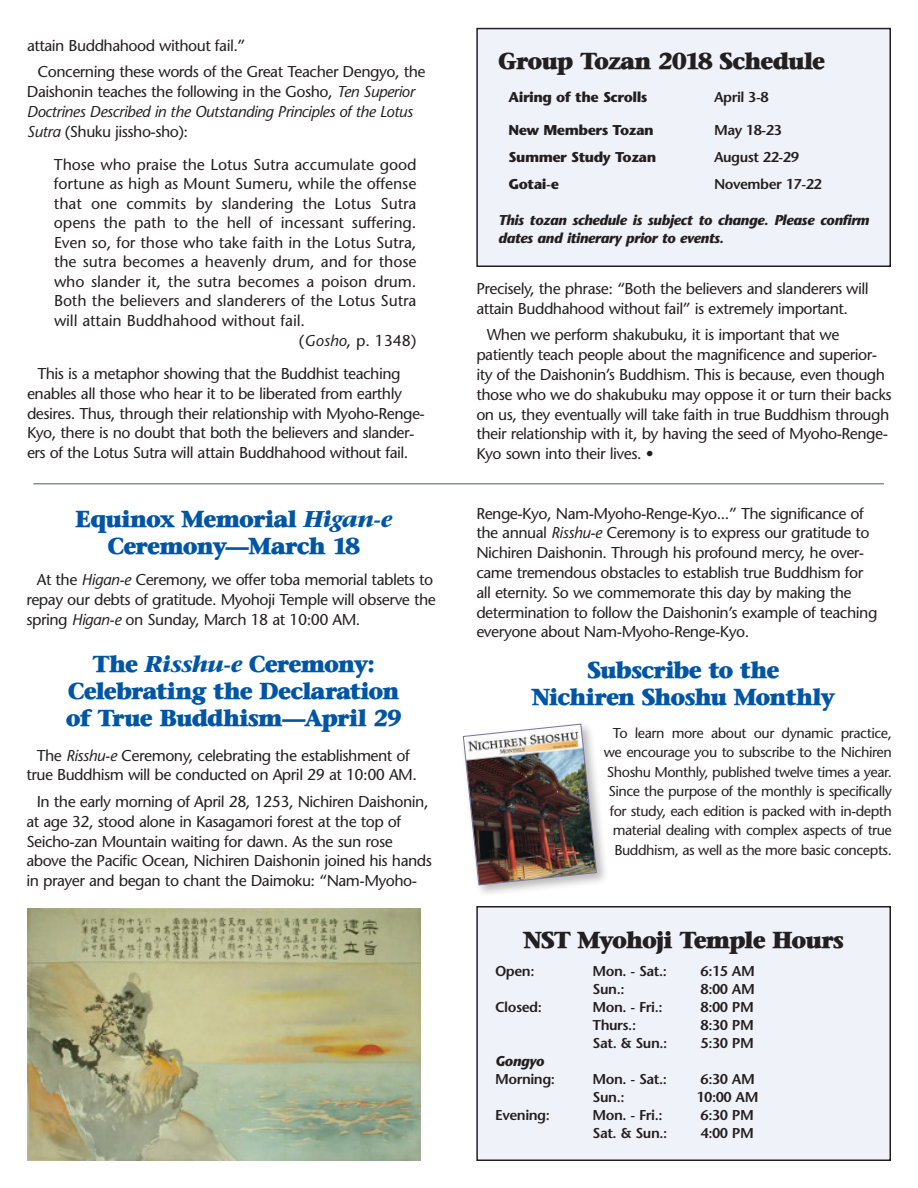
<style>
.page{position:relative;width:918px;height:1188px;background:#fff}
.page>*{position:absolute;margin:0;border:0;box-sizing:border-box;transform-origin:0 0}
.t1{font:800 22.8px/27px "Stone Serif";letter-spacing:-.025em;color:#0155a5;text-align:center}
.t2{font:800 22.8px "Stone Serif";letter-spacing:-.03em;color:#231f20}
.t3{font:15.6px/19.8px "Stone Sans";letter-spacing:-.025em;color:#231f20}
.t4{font:15.6px "Stone Sans";color:#231f20}
.t5{font:italic 15.6px/19.8px "Stone Sans";letter-spacing:-.025em;color:#231f20;text-align:justify}
.t6{font:14.25px/19.5px "Stone Sans";letter-spacing:-.025em;color:#231f20;text-align:right}
.t7{font:600 14.25px "Stone Sans";letter-spacing:-.025em;color:#231f20}
.t8{font:italic 700 14.25px/18px "Stone Sans";letter-spacing:-.025em;color:#231f20}
.t9{font:700 14.25px "Stone Sans";color:#231f20}
.s1{font-style:normal}
.s2{font-style:italic}
.s3{font-weight:700;font-style:italic}
</style>
<div class="page">
<div style="left:477px;top:907px;width:413px;height:253px;background:#eff2f9"></div>
<div style="left:476px;top:906px;width:415px;height:255px;border:2px solid #231f20"></div>
<div style="left:460px;top:721px;width:149px;height:177px;background:#231f20;opacity:.32"></div>
<img style="left:463px;top:723px;width:134px;height:163px">
<div style="left:477px;top:29px;width:413px;height:237px;background:#eff2f9"></div>
<div style="left:476px;top:28px;width:415px;height:239px;border:2px solid #231f20"></div>
<hr style="left:33px;top:483px;width:851px;height:1px;background:#8a9297">
<img style="left:27px;top:908px;width:393px;height:252px">
<p class="t3" style="left:37px;top:32px;width:390px;line-height:26.5px;text-indent:-10px">attain Buddhahood without fail.”<br>Concerning these words of the Great Teacher Dengyo, the</p>
<p class="t5" style="left:27px;top:81px;width:389px"><span class="s1">Daishonin teaches the following in the Gosho,</span> Ten Superior Doctrines Described in the Outstanding Principles of the Lotus Sutra <span class="s1">(Shuku jissho-sho):</span></p>
<p class="t4" style="left:54px;top:155px;width:364px">Those who praise the Lotus Sutra accumulate good</p>
<p class="t4" style="left:54px;top:174px;width:364px">fortune as high as Mount Sumeru, while the offense</p>
<p class="t4" style="left:54px;top:194px;width:364px">that one commits by slandering the Lotus Sutra</p>
<p class="t4" style="left:54px;top:213px;width:364px">opens the path to the hell of incessant suffering.</p>
<p class="t4" style="left:54px;top:233px;width:364px">Even so, for those who take faith in the Lotus Sutra,</p>
<p class="t4" style="left:54px;top:252px;width:364px">the sutra becomes a heavenly drum, and for those</p>
<p class="t3" style="left:54px;top:271px;width:364px">who slander it, the sutra becomes a poison drum.</p>
<p class="t4" style="left:54px;top:291px;width:364px">Both the believers and slanderers of the Lotus Sutra</p>
<p class="t4" style="left:54px;top:311px;width:253px">will attain Buddhahood without fail.</p>
<p class="t3" style="left:299px;top:330px;width:119px">(<span class="s2">Gosho</span>, p. 1348)</p>
<p class="t3" style="left:27px;top:364px;width:400px;text-indent:11px">This is a metaphor showing that the Buddhist teaching enables all those who hear it to be liberated from earthly desires. Thus, through their relationship with Myoho-Renge-Kyo, there is no doubt that both the believers and slander&shy;ers of the Lotus Sutra will attain Buddhahood without fail.</p>
<h1 class="t1" style="left:75px;top:505px;width:318px">Equinox Memorial <span class="s3">Higan-e<br></span>Ceremony—March 18</h1>
<p class="t3" style="left:26px;top:570px;width:411px;text-indent:11px">At the <span class="s2">Higan-e</span> Ceremony, we offer toba memorial tablets to repay our debts of gratitude. Myohoji Temple will observe the spring <span class="s2">Higan-e</span> on Sunday, March 18 at 10:00 AM.</p>
<h1 class="t1" style="left:66px;top:650px;width:338px">The <span class="s3">Risshu-e</span> Ceremony:<br>Celebrating the Declaration of True Buddhism—April 29</h1>
<p class="t3" style="left:26px;top:745px;width:392px;text-align:center">The <span class="s2">Risshu-e</span> Ceremony, celebrating the establishment of true Buddhism will be conducted on April 29 at 10:00 AM.</p>
<p class="t3" style="left:26px;top:791px;width:407px;text-indent:11px">In the early morning of April 28, 1253, Nichiren Daishonin, at age 32, stood alone in Kasagamori forest at the top of Seicho-zan Mountain waiting for dawn. As the sun rose above the Pacific Ocean, Nichiren Daishonin joined his hands in prayer and began to chant the Daimoku: “Nam-Myoho-</p>
<h1 class="t2" style="left:498px;top:46px;width:329px">Group Tozan 2018 Schedule</h1>
<p class="t9" style="left:509px;top:88px;width:141px">Airing of the Scrolls</p>
<p class="t7" style="left:714px;top:88px;width:56px">April 3-8</p>
<p class="t9" style="left:509px;top:121px;width:147px">New Members Tozan</p>
<p class="t7" style="left:714px;top:121px;width:70px">May 18-23</p>
<p class="t9" style="left:509px;top:148px;width:149px">Summer Study Tozan</p>
<p class="t7" style="left:714px;top:148px;width:87px">August 22-29</p>
<p class="t9" style="left:509px;top:175px;width:52px">Gotai-e</p>
<p class="t7" style="left:714px;top:175px;width:110px">November 17-22</p>
<p class="t8" style="left:498px;top:210px;width:373px">This tozan schedule is subject to change. Please confirm dates and itinerary prior to events.</p>
<p class="t3" style="left:476px;top:279px;width:394px">Precisely, the phrase: “Both the believers and slanderers will attain Buddhahood without fail” is extremely important.</p>
<p class="t3" style="left:476px;top:325px;width:417px;text-indent:11px">When we perform shakubuku, it is important that we patiently teach people about the magnificence and superior&shy;ity of the Daishonin’s Buddhism. This is because, even though those who we do shakubuku may oppose it or turn their backs on us, they eventually will take faith in true Buddhism through their relationship with it, by having the seed of Myoho-Renge-Kyo sown into their lives. •</p>
<p class="t3" style="left:476px;top:503px;width:403px">Renge-Kyo, Nam-Myoho-Renge-Kyo...” The significance of the annual <span class="s2">Risshu-e</span> Ceremony is to express our gratitude to Nichiren Daishonin. Through his profound mercy, he over&shy;came tremendous obstacles to establish true Buddhism for all eternity. So we commemorate this day by making the determination to follow the Daishonin’s example of teaching everyone about Nam-Myoho-Renge-Kyo.</p>
<h1 class="t1" style="left:532px;top:656px;width:304px">Subscribe to the<br>Nichiren Shoshu Monthly</h1>
<p class="t6" style="left:604px;top:723px;width:290px">To learn more about our dynamic practice, we encourage you to subscribe to the Nichiren Shoshu Monthly, published twelve times a year.<br>Since the purpose of the monthly is specifically for study, each edition is packed with in-depth material dealing with complex aspects of true Buddhism, as well as the more basic concepts.</p>
<h1 class="t2" style="left:524px;top:925px;width:322px">NST Myohoji Temple Hours</h1>
<p class="t7" style="left:495px;top:962px;width:41px">Open:</p>
<p class="t7" style="left:593px;top:962px;width:76px">Mon. - Sat.:</p>
<p class="t7" style="left:701px;top:962px;width:56px">6:15 AM</p>
<p class="t7" style="left:593px;top:980px;width:34px">Sun.:</p>
<p class="t7" style="left:701px;top:980px;width:56px">8:00 AM</p>
<p class="t7" style="left:495px;top:998px;width:49px">Closed:</p>
<p class="t7" style="left:593px;top:998px;width:72px">Mon. - Fri.:</p>
<p class="t7" style="left:701px;top:998px;width:55px">8:00 PM</p>
<p class="t7" style="left:593px;top:1016px;width:45px">Thurs.:</p>
<p class="t7" style="left:701px;top:1016px;width:55px">8:30 PM</p>
<p class="t7" style="left:593px;top:1034px;width:77px">Sat. &amp; Sun.:</p>
<p class="t7" style="left:701px;top:1034px;width:55px">5:30 PM</p>
<p class="t8" style="left:495px;top:1052px;width:51px">Gongyo</p>
<p class="t7" style="left:495px;top:1070px;width:62px">Morning:</p>
<p class="t7" style="left:593px;top:1070px;width:76px">Mon. - Sat.:</p>
<p class="t7" style="left:701px;top:1070px;width:56px">6:30 AM</p>
<p class="t7" style="left:593px;top:1088px;width:34px">Sun.:</p>
<p class="t7" style="left:696px;top:1088px;width:64px">10:00 AM</p>
<p class="t7" style="left:495px;top:1106px;width:57px">Evening:</p>
<p class="t7" style="left:593px;top:1106px;width:72px">Mon. - Fri.:</p>
<p class="t7" style="left:701px;top:1106px;width:55px">6:30 PM</p>
<p class="t7" style="left:593px;top:1124px;width:77px">Sat. &amp; Sun.:</p>
<p class="t7" style="left:701px;top:1124px;width:55px">4:00 PM</p>
</div>
